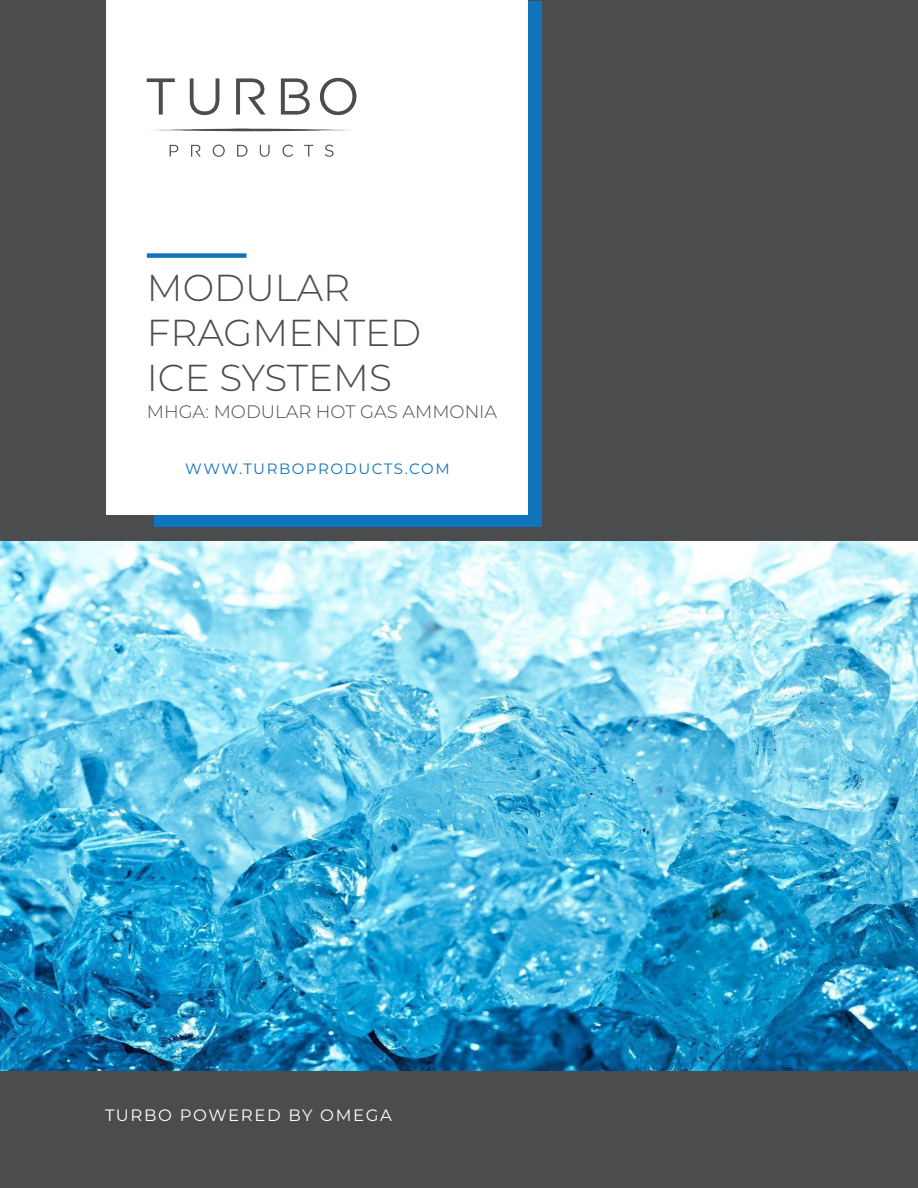
<style>
.page{position:relative;width:918px;height:1188px;background:#4b4c4d}
.page>*{position:absolute;margin:0;border:0;box-sizing:border-box;transform-origin:0 0}
.t1{font:300 37.5px/45px "Montserrat";color:#4b4c4d}
.t2{font:300 18px "Montserrat";color:#4b4c4d}
.t3{font:16.5px "Montserrat";letter-spacing:.1em;color:#fff}
.t4{font:15px "Montserrat";letter-spacing:.1em;color:#1074bc}
</style>
<div class="page">
<img style="left:0;top:541px;width:918px;height:530px">
<div style="left:154px;top:2px;width:388px;height:525px;background:#1074bc"></div>
<div style="left:107px;top:0;width:421px;height:514px;background:#fff"></div>
<img style="left:147px;top:78px;width:210px;height:79px">
<div style="left:147px;top:253px;width:99px;height:5px;background:#1074bc"></div>
<p class="t1" style="left:147px;top:264px;width:276px">MODULAR<br>FRAGMENTED<br>ICE SYSTEMS</p>
<p class="t2" style="left:147px;top:399px;width:352px">MHGA: MODULAR HOT GAS AMMONIA</p>
<p class="t4" style="left:185px;top:458px;width:266px">WWW.TURBOPRODUCTS.COM</p>
<p class="t3" style="left:105px;top:1104px;width:289px">TURBO POWERED BY OMEGA</p>
</div>
